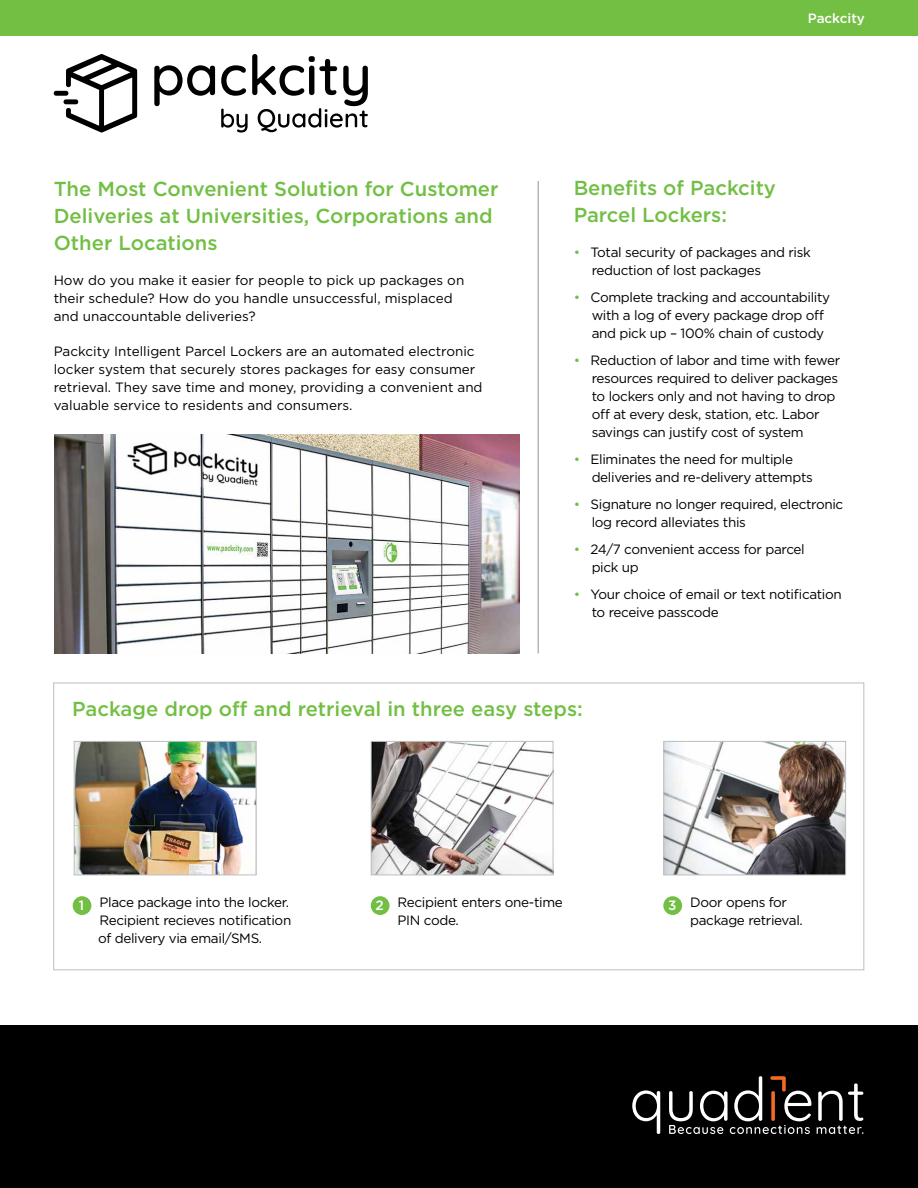
<style>
.page{position:relative;width:918px;height:1188px;background:#fff}
.page>*{position:absolute;margin:0;border:0;box-sizing:border-box;transform-origin:0 0}
.t1{font:500 20.25px/27px "Gotham";color:#72bf44}
.t2{font:13.5px/18px "Gotham";letter-spacing:-.025em;color:#000}
.t3{font:13.5px/18px "Gotham";color:#000}
.t4{font:500 13.5px "Gotham";color:#fff}
.s1{color:#72bf44}
</style>
<div class="page">
<div style="left:0;top:0;width:918px;height:36px;background:#72bf44"></div>
<div style="left:0;top:1025px;width:918px;height:163px;background:#000"></div>
<hr style="left:538px;top:181px;width:1px;height:472px;background:#919396">
<svg style="left:154px;top:65px;width:61px;height:41px"></svg>
<svg style="left:54px;top:54px;width:83px;height:79px"></svg>
<svg style="left:221px;top:54px;width:147px;height:79px"></svg>
<img style="left:54px;top:435px;width:466px;height:218px">
<img style="left:76px;top:743px;width:178px;height:130px">
<div style="left:74px;top:741px;width:182px;height:134px;border:1px solid #bcbec0"></div>
<img style="left:665px;top:743px;width:179px;height:130px">
<div style="left:663px;top:741px;width:183px;height:134px;border:1px solid #bcbec0"></div>
<img style="left:373px;top:743px;width:178px;height:130px">
<div style="left:371px;top:741px;width:182px;height:134px;border:1px solid #bcbec0"></div>
<div style="left:73px;top:897px;width:18px;height:17px;background:#72bf44;border-radius:50%"></div>
<div style="left:73px;top:896px;width:18px;height:19px;border:2px solid #72bf44;border-radius:50%"></div>
<div style="left:372px;top:897px;width:17px;height:17px;background:#72bf44;border-radius:50%"></div>
<div style="left:371px;top:896px;width:19px;height:19px;border:2px solid #72bf44;border-radius:50%"></div>
<div style="left:664px;top:897px;width:17px;height:17px;background:#72bf44;border-radius:50%"></div>
<div style="left:663px;top:896px;width:19px;height:19px;border:2px solid #72bf44;border-radius:50%"></div>
<svg style="left:632px;top:1090px;width:28px;height:44px"></svg>
<svg style="left:669px;top:1076px;width:142px;height:58px"></svg>
<svg style="left:817px;top:1083px;width:46px;height:51px"></svg>
<h1 class="t1" style="left:54px;top:175px;width:446px">The Most Convenient Solution for Customer<br>Deliveries at Universities, Corporations and<br>Other Locations</h1>
<p class="t3" style="left:54px;top:271px;width:412px">How do you make it easier for people to pick up packages on their schedule? How do you handle unsuccessful, misplaced and unaccountable deliveries?</p>
<p class="t3" style="left:54px;top:342px;width:430px">Packcity Intelligent Parcel Lockers are an automated electronic locker system that securely stores packages for easy consumer retrieval. They save time and money, providing a convenient and valuable service to residents and consumers.</p>
<p class="t4" style="left:808px;top:10px;width:59px">Packcity</p>
<h1 class="t1" style="left:574px;top:175px;width:204px">Benefits of Packcity<br>Parcel Lockers:</h1>
<p class="t2" style="left:592px;top:243px;width:221px;text-indent:-18px"><span class="s1">•</span> Total security of packages and risk reduction of lost packages</p>
<p class="t2" style="left:592px;top:288px;width:240px;text-indent:-18px"><span class="s1">•</span> Complete tracking and accountability with a log of every package drop off and pick up – 100% chain of custody</p>
<p class="t2" style="left:592px;top:351px;width:250px;text-indent:-18px"><span class="s1">•</span> Reduction of labor and time with fewer resources required to deliver packages to lockers only and not having to drop off at every desk, station, etc. Labor savings can justify cost of system</p>
<p class="t2" style="left:592px;top:450px;width:223px;text-indent:-18px"><span class="s1">•</span> Eliminates the need for multiple deliveries and re-delivery attempts</p>
<p class="t2" style="left:592px;top:495px;width:253px;text-indent:-18px"><span class="s1">•</span> Signature no longer required, electronic log record alleviates this</p>
<p class="t2" style="left:592px;top:540px;width:215px;text-indent:-18px"><span class="s1">•</span> 24/7 convenient access for parcel pick up</p>
<p class="t2" style="left:592px;top:585px;width:252px;text-indent:-18px"><span class="s1">•</span> Your choice of email or text notification to receive passcode</p>
<h1 class="t1" style="left:72px;top:695px;width:512px">Package drop off and retrieval in three easy steps:</h1>
<p class="t2" style="left:98px;top:893px;width:195px">Place package into the locker.<br>Recipient recieves notification of delivery via email/SMS.</p>
<p class="t2" style="left:398px;top:893px;width:167px">Recipient enters one-time<br>PIN code.</p>
<p class="t2" style="left:690px;top:893px;width:114px">Door opens for package retrieval.</p>
<p class="t4" style="left:79px;top:897px;width:7px">1</p>
<p class="t4" style="left:376px;top:897px;width:10px">2</p>
<p class="t4" style="left:668px;top:897px;width:10px">3</p>
</div>
